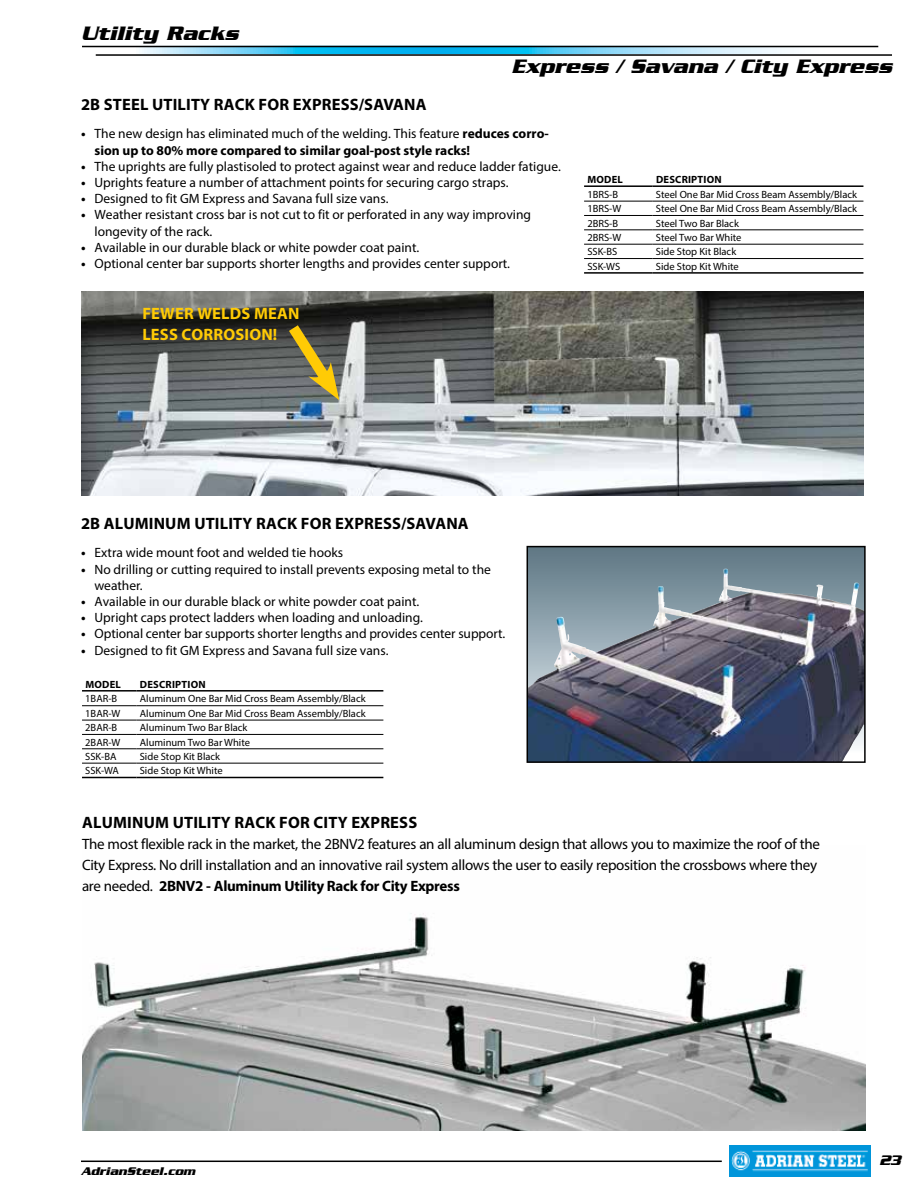
<style>
.page{position:relative;width:918px;height:1188px;background:#fff}
.page>*{position:absolute;margin:0;border:0;box-sizing:border-box;transform-origin:0 0}
.t1{font:italic 700 21px "Serpentine";color:#000}
.t2{font:700 16.5px "Myriad Pro";letter-spacing:.01em;color:#000}
.t3{font:700 16.5px/21px "Myriad Pro";letter-spacing:.01em;color:#ffcb05}
.t4{font:15px/21px "Myriad Pro";letter-spacing:-.02em;color:#000}
.t5{font:italic 700 15px "Serpentine";color:#000}
.t6{font:13.5px/16.2px "Myriad Pro";color:#000}
.t7{font:700 13.5px/16.2px "Myriad Pro";color:#000}
.t8{font:italic 700 12px "Serpentine";color:#000}
.t9{font:10.5px "Myriad Pro";color:#000}
.t10{font:700 10.5px "Myriad Pro";letter-spacing:.02em;color:#000}
.s1{font-weight:400}
.s2{font-weight:700}
</style>
<div class="page">
<hr style="left:81px;top:1161px;width:641px;height:1px;background:#000">
<svg style="left:133px;top:47px;width:726px;height:7px;background:#71cded"></svg>
<hr style="left:82px;top:46px;width:796px;height:1px;background:#000">
<hr style="left:96px;top:54px;width:796px;height:2px;background:#000">
<img style="left:730px;top:1146px;width:140px;height:30px">
<img style="left:81px;top:292px;width:783px;height:204px">
<svg style="left:530px;top:549px;width:333px;height:211px;background:#5e677a"></svg>
<img style="left:568px;top:569px;width:157px;height:83px">
<div style="left:527px;top:546px;width:339px;height:217px;border:2px solid #000"></div>
<svg style="left:279px;top:314px;width:63px;height:86px;background:#6e6744"></svg>
<img style="left:82px;top:913px;width:783px;height:217px">
<hr style="left:584px;top:201px;width:69px;height:1px;background:#000">
<hr style="left:653px;top:201px;width:210px;height:1px;background:#000">
<hr style="left:584px;top:215px;width:69px;height:1px;background:#000">
<hr style="left:653px;top:215px;width:210px;height:1px;background:#000">
<hr style="left:584px;top:230px;width:69px;height:1px;background:#000">
<hr style="left:653px;top:230px;width:210px;height:1px;background:#000">
<hr style="left:584px;top:244px;width:69px;height:1px;background:#000">
<hr style="left:653px;top:244px;width:210px;height:1px;background:#000">
<hr style="left:584px;top:258px;width:69px;height:1px;background:#000">
<hr style="left:653px;top:258px;width:210px;height:1px;background:#000">
<hr style="left:584px;top:185px;width:69px;height:2px;background:#000">
<hr style="left:653px;top:185px;width:210px;height:2px;background:#000">
<hr style="left:584px;top:272px;width:69px;height:2px;background:#000">
<hr style="left:653px;top:272px;width:210px;height:2px;background:#000">
<hr style="left:82px;top:705px;width:55px;height:1px;background:#000">
<hr style="left:137px;top:705px;width:246px;height:1px;background:#000">
<hr style="left:82px;top:720px;width:55px;height:1px;background:#000">
<hr style="left:137px;top:720px;width:246px;height:1px;background:#000">
<hr style="left:82px;top:734px;width:55px;height:1px;background:#000">
<hr style="left:137px;top:734px;width:246px;height:1px;background:#000">
<hr style="left:82px;top:749px;width:55px;height:1px;background:#000">
<hr style="left:137px;top:749px;width:246px;height:1px;background:#000">
<hr style="left:82px;top:763px;width:55px;height:1px;background:#000">
<hr style="left:137px;top:763px;width:246px;height:1px;background:#000">
<hr style="left:82px;top:690px;width:55px;height:2px;background:#000">
<hr style="left:137px;top:690px;width:246px;height:2px;background:#000">
<hr style="left:82px;top:777px;width:55px;height:1px;background:#000">
<hr style="left:137px;top:777px;width:246px;height:1px;background:#000">
<h1 class="t1" style="left:81px;top:22px;width:159px">Utility Racks</h1>
<p class="t2" style="left:81px;top:93px;width:347px">2B STEEL UTILITY RACK FOR EXPRESS/SAVANA</p>
<h1 class="t1" style="left:512px;top:55px;width:382px">Express / Savana / City Express</h1>
<p class="t7" style="left:94px;top:125px;width:456px;text-indent:-14px">•<span class="s1">• The new design has eliminated much of the welding. This feature</span> reduces corro&shy;sion up to 80% more compared to similar goal-post style racks!</p>
<p class="t6" style="left:81px;top:158px;width:481px"><span class="s2">•</span>• The uprights are fully plastisoled to protect against wear and reduce ladder fatigue.</p>
<p class="t6" style="left:81px;top:174px;width:429px"><span class="s2">•</span>• Uprights feature a number of attachment points for securing cargo straps.</p>
<p class="t6" style="left:81px;top:190px;width:309px"><span class="s2">•</span>• Designed to fit GM Express and Savana full size vans.</p>
<p class="t6" style="left:94px;top:207px;width:438px;text-indent:-14px"><span class="s2">•</span>• Weather resistant cross bar is not cut to fit or perforated in any way improving longevity of the rack.</p>
<p class="t6" style="left:81px;top:239px;width:340px"><span class="s2">•</span>• Available in our durable black or white powder coat paint.</p>
<p class="t6" style="left:81px;top:255px;width:431px"><span class="s2">•</span>• Optional center bar supports shorter lengths and provides center support.</p>
<p class="t3" style="left:142px;top:303px;width:159px">FEWER WELDS MEAN<br>LESS CORROSION!</p>
<p class="t10" style="left:587px;top:173px;width:37px">MODEL</p>
<p class="t10" style="left:656px;top:173px;width:67px">DESCRIPTION</p>
<p class="t9" style="left:587px;top:188px;width:32px">1BRS-B</p>
<p class="t9" style="left:656px;top:188px;width:203px">Steel One Bar Mid Cross Beam Assembly/Black</p>
<p class="t9" style="left:587px;top:202px;width:35px">1BRS-W</p>
<p class="t9" style="left:656px;top:202px;width:203px">Steel One Bar Mid Cross Beam Assembly/Black</p>
<p class="t9" style="left:587px;top:217px;width:32px">2BRS-B</p>
<p class="t9" style="left:656px;top:217px;width:85px">Steel Two Bar Black</p>
<p class="t9" style="left:587px;top:231px;width:35px">2BRS-W</p>
<p class="t9" style="left:656px;top:231px;width:87px">Steel Two Bar White</p>
<p class="t9" style="left:587px;top:245px;width:31px">SSK-BS</p>
<p class="t9" style="left:656px;top:245px;width:82px">Side Stop Kit Black</p>
<p class="t9" style="left:587px;top:260px;width:35px">SSK-WS</p>
<p class="t9" style="left:656px;top:260px;width:84px">Side Stop Kit White</p>
<p class="t2" style="left:81px;top:513px;width:389px">2B ALUMINUM UTILITY RACK FOR EXPRESS/SAVANA</p>
<p class="t6" style="left:81px;top:545px;width:264px"><span class="s2">•</span>• Extra wide mount foot and welded tie hooks</p>
<p class="t6" style="left:94px;top:561px;width:398px;text-indent:-14px"><span class="s2">•</span>• No drilling or cutting required to install prevents exposing metal to the weather.</p>
<p class="t6" style="left:81px;top:593px;width:340px"><span class="s2">•</span>• Available in our durable black or white powder coat paint.</p>
<p class="t6" style="left:81px;top:609px;width:343px"><span class="s2">•</span>• Upright caps protect ladders when loading and unloading.</p>
<p class="t6" style="left:81px;top:626px;width:426px"><span class="s2">•</span>• Optional center bar supports shorter lengths and provides center support.</p>
<p class="t6" style="left:81px;top:642px;width:309px"><span class="s2">•</span>• Designed to fit GM Express and Savana full size vans.</p>
<p class="t10" style="left:85px;top:677px;width:37px">MODEL</p>
<p class="t10" style="left:140px;top:677px;width:67px">DESCRIPTION</p>
<p class="t9" style="left:85px;top:692px;width:34px">1BAR-B</p>
<p class="t9" style="left:140px;top:692px;width:227px">Aluminum One Bar Mid Cross Beam Assembly/Black</p>
<p class="t9" style="left:85px;top:707px;width:37px">1BAR-W</p>
<p class="t9" style="left:140px;top:707px;width:227px">Aluminum One Bar Mid Cross Beam Assembly/Black</p>
<p class="t9" style="left:85px;top:721px;width:34px">2BAR-B</p>
<p class="t9" style="left:140px;top:721px;width:109px">Aluminum Two Bar Black</p>
<p class="t9" style="left:85px;top:736px;width:37px">2BAR-W</p>
<p class="t9" style="left:140px;top:736px;width:112px">Aluminum Two Bar White</p>
<p class="t9" style="left:85px;top:750px;width:33px">SSK-BA</p>
<p class="t9" style="left:140px;top:750px;width:82px">Side Stop Kit Black</p>
<p class="t9" style="left:85px;top:764px;width:35px">SSK-WA</p>
<p class="t9" style="left:140px;top:764px;width:84px">Side Stop Kit White</p>
<p class="t2" style="left:82px;top:812px;width:337px">ALUMINUM UTILITY RACK FOR CITY EXPRESS</p>
<p class="t4" style="left:82px;top:834px;width:739px">The most flexible rack in the market, the 2BNV2 features an all aluminum design that allows you to maximize the roof of the<br>City Express. No drill installation and an innovative rail system allows the user to easily reposition the crossbows where they are needed. <span class="s2">2BNV2 - Aluminum Utility Rack for City Express</span></p>
<p class="t8" style="left:81px;top:1164px;width:116px">AdrianSteel.com</p>
<p class="t5" style="left:879px;top:1152px;width:23px">23</p>
</div>
